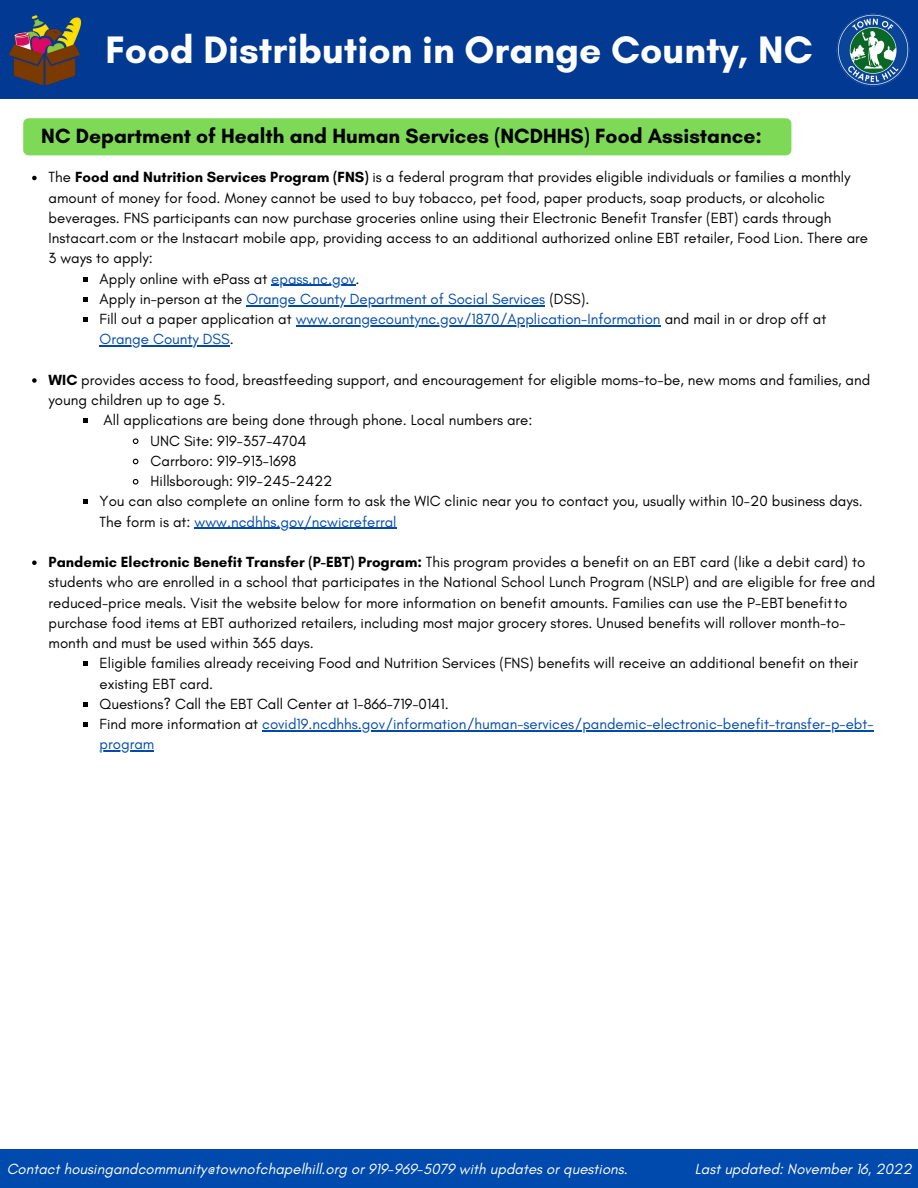
<style>
.page{position:relative;width:918px;height:1188px;background:#fff}
.page>*{position:absolute;margin:0;border:0;box-sizing:border-box;transform-origin:0 0}
.t1{font:700 39px "Glacial Indifference";color:#fff}
.t2{font:700 21px "Glacial Indifference";color:#000}
.t3{font:15px/20.2px "Glacial Indifference";color:#000}
.t4{font:15px "Glacial Indifference";color:#004aad}
.t5{font:italic 15px "Glacial Indifference";color:#fff}
.s1{font-weight:700}
.s2{color:#004aad}
.s3{color:#000}
</style>
<div class="page">
<div style="left:0;top:0;width:918px;height:99px;background:#013993"></div>
<img style="left:9px;top:15px;width:73px;height:71px">
<img style="left:836px;top:13px;width:73px;height:74px">
<div style="left:23px;top:118px;width:768px;height:37px;background:#7ed957;border-radius:5px"></div>
<div style="left:0;top:1149px;width:918px;height:38px;background:#004aad"></div>
<svg style="left:32px;top:176px;width:5px;height:4px"></svg>
<svg style="left:83px;top:277px;width:4px;height:4px"></svg>
<hr style="left:271px;top:285px;width:84px;height:1px;background:#004aad">
<svg style="left:83px;top:297px;width:4px;height:5px"></svg>
<hr style="left:247px;top:305px;width:298px;height:1px;background:#004aad">
<svg style="left:83px;top:317px;width:4px;height:5px"></svg>
<hr style="left:296px;top:325px;width:365px;height:1px;background:#004aad">
<hr style="left:100px;top:346px;width:130px;height:1px;background:#004aad">
<svg style="left:32px;top:378px;width:5px;height:5px"></svg>
<svg style="left:83px;top:419px;width:4px;height:4px"></svg>
<svg style="left:132px;top:438px;width:7px;height:6px"></svg>
<svg style="left:132px;top:458px;width:7px;height:7px"></svg>
<svg style="left:132px;top:478px;width:7px;height:7px"></svg>
<svg style="left:83px;top:500px;width:4px;height:4px"></svg>
<hr style="left:195px;top:528px;width:202px;height:1px;background:#004aad">
<svg style="left:32px;top:560px;width:5px;height:5px"></svg>
<svg style="left:83px;top:662px;width:4px;height:4px"></svg>
<svg style="left:83px;top:702px;width:4px;height:5px"></svg>
<svg style="left:83px;top:722px;width:4px;height:5px"></svg>
<hr style="left:262px;top:730px;width:612px;height:1px;background:#004aad">
<hr style="left:100px;top:751px;width:54px;height:1px;background:#004aad">
<h1 class="t1" style="left:105px;top:26px;width:709px">Food Distribution in Orange County, NC</h1>
<h2 class="t2" style="left:41px;top:124px;width:722px">NC Department of Health and Human Services (NCDHHS) Food Assistance:</h2>
<p class="t3" style="left:49px;top:167px;width:803px">The <span class="s1">Food and Nutrition Services Program (FNS)</span> is a federal program that provides eligible individuals or families a monthly</p>
<p class="t3" style="left:49px;top:187px;width:778px">amount of money for food. Money cannot be used to buy tobacco, pet food, paper products, soap products, or alcoholic</p>
<p class="t3" style="left:49px;top:208px;width:784px">beverages. FNS participants can now purchase groceries online using their Electronic Benefit Transfer (EBT) cards through</p>
<p class="t3" style="left:49px;top:228px;width:821px">Instacart.com or the Instacart mobile app, providing access to an additional authorized online EBT retailer, Food Lion. There are</p>
<p class="t3" style="left:49px;top:248px;width:106px">3 ways to apply:</p>
<p class="t3" style="left:100px;top:268px;width:261px">Apply online with ePass at <span class="s2">epass.nc.gov</span>.</p>
<p class="t4" style="left:100px;top:290px;width:491px"><span class="s3">Apply in-person at the</span> Orange County Department of Social Services <span class="s3">(DSS).</span></p>
<p class="t4" style="left:100px;top:310px;width:728px"><span class="s3">Fill out a paper application at</span> www.orangecountync.gov/1870/Application-Information <span class="s3">and mail in or drop off at</span></p>
<p class="t4" style="left:100px;top:330px;width:136px">Orange County DSS<span class="s3">.</span></p>
<p class="t3" style="left:49px;top:370px;width:823px"><span class="s1">WIC</span> provides access to food, breastfeeding support, and encouragement for eligible moms-to-be, new moms and families, and</p>
<p class="t3" style="left:49px;top:390px;width:178px">young children up to age 5.</p>
<p class="t3" style="left:104px;top:410px;width:430px">All applications are being done through phone. Local numbers are:</p>
<p class="t3" style="left:151px;top:430px;width:157px">UNC Site: 919-357-4704</p>
<p class="t3" style="left:151px;top:451px;width:147px">Carrboro: 919-913-1698</p>
<p class="t3" style="left:151px;top:471px;width:183px">Hillsborough: 919-245-2422</p>
<p class="t3" style="left:100px;top:491px;width:765px">You can also complete an online form to ask the WIC clinic near you to contact you, usually within 10-20 business days.</p>
<p class="t4" style="left:100px;top:512px;width:299px"><span class="s3">The form is at:</span> www.ncdhhs.gov/ncwicreferral</p>
<p class="t3" style="left:49px;top:552px;width:828px"><span class="s1">Pandemic Electronic Benefit Transfer (P-EBT) Program:</span> This program provides a benefit on an EBT card (like a debit card) to students who are enrolled in a school that participates in the National School Lunch Program (NSLP) and are eligible for free and reduced-price meals. Visit the website below for more information on benefit amounts. Families can use the P-EBTbenefitto purchase food items at EBT authorized retailers, including most major grocery stores. Unused benefits will rollover month-to&shy;month and must be used within 365 days.</p>
<p class="t3" style="left:100px;top:653px;width:775px">Eligible families already receiving Food and Nutrition Services (FNS) benefits will receive an additional benefit on their existing EBT card.<br>Questions? Call the EBT Call Center at 1-866-719-0141.<br>Find more information at <span class="s2">covid19.ncdhhs.gov/information/human-services/pandemic-electronic-benefit-transfer-p-ebt&shy;program</span></p>
<p class="t5" style="left:7px;top:1160px;width:623px">Contact housingandcommunity@townofchapelhill.org or 919-969-5079 with updates or questions.</p>
<p class="t5" style="left:695px;top:1160px;width:218px">Last updated: November 16, 2022</p>
</div>
